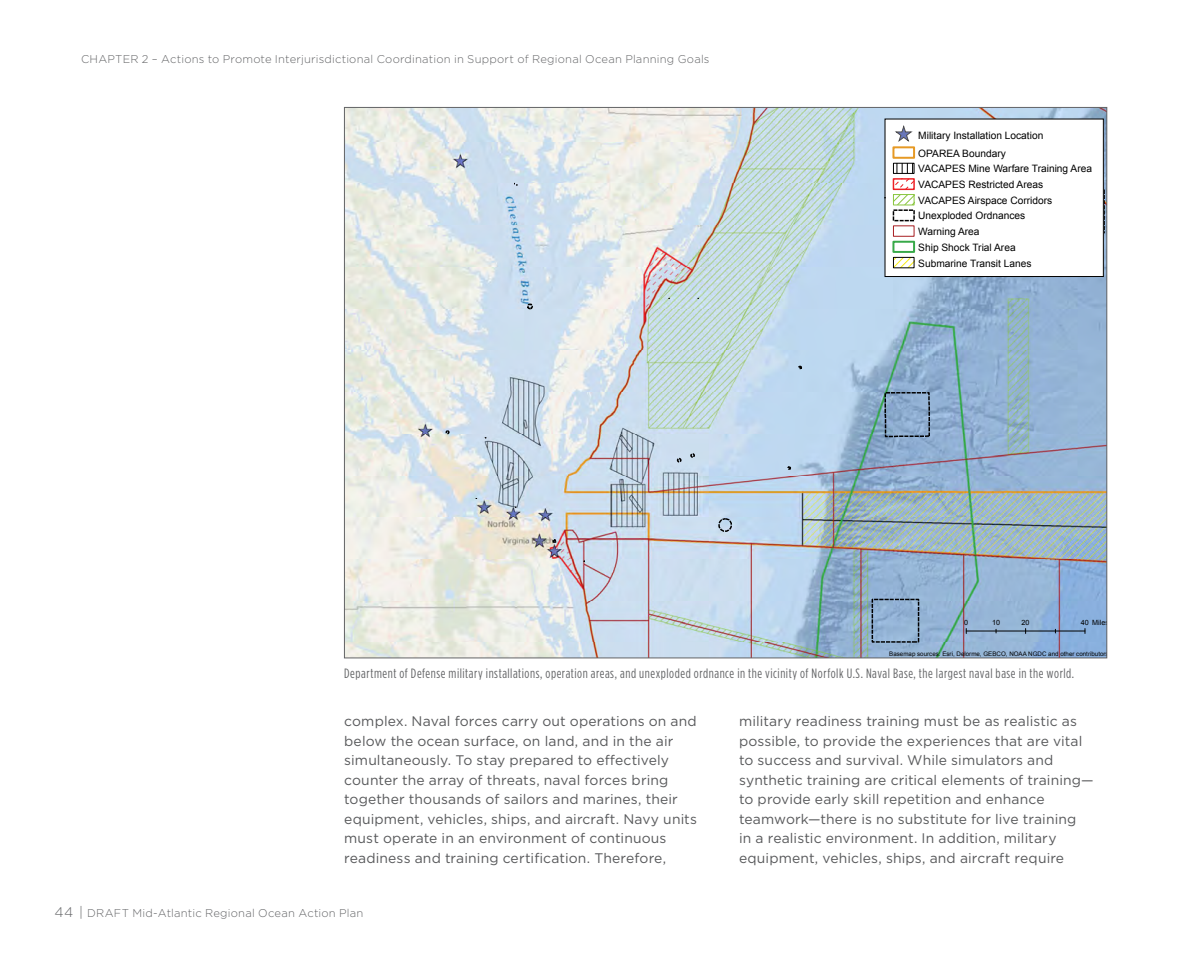
<style>
.page{position:relative;width:1188px;height:972px;background:#fff}
.page>*{position:absolute;margin:0;border:0;box-sizing:border-box;transform-origin:0 0}
.t1{font:13.8px/19.5px "Gotham";letter-spacing:.01em;color:#58595b}
.t2{font:13.5px "Gotham Condensed";letter-spacing:.04em;color:#636466}
.t3{font:300 11.25px "Gotham";letter-spacing:.015em;color:#636466}
.t4{font:10.2px/15.8px "Arial";color:#000}
.t5{font:8.25px "Arial";color:#323232}
.t6{font:7.2px "Arial";color:#000}
.t7{font:6.15px "Arial";color:#000}
.s1{font-size:13.8px}
</style>
<div class="page">
<svg style="left:346px;top:109px;width:759px;height:547px;background:#c1d2dd"></svg>
<hr style="left:966px;top:631px;width:119px;height:1px;background:#000">
<svg style="left:885px;top:119px;width:220px;height:158px"></svg>
<p class="t3" style="left:81px;top:52px;width:630px">CHAPTER 2 – Actions to Promote Interjurisdictional Coordination in Support of Regional Ocean Planning Goals</p>
<p class="t4" style="left:918px;top:127px;width:127px;line-height:17.7px">Military Installation Location<br>OPAREA Boundary</p>
<p class="t4" style="left:918px;top:161px;width:175px">VACAPES Mine Warfare Training Area<br>VACAPES Restricted Areas<br>VACAPES Airspace Corridors<br>Unexploded Ordnances<br>Warning Area<br>Ship Shock Trial Area<br>Submarine Transit Lanes</p>
<p class="t6" style="left:964px;top:618px;width:6px">0</p>
<p class="t6" style="left:992px;top:618px;width:10px">10</p>
<p class="t6" style="left:1022px;top:618px;width:10px">20</p>
<p class="t6" style="left:1081px;top:618px;width:30px">40 Miles</p>
<p class="t7" style="left:889px;top:650px;width:221px">Basemap sources: Esri, Delorme, GEBCO, NOAA NGDC and other contributors</p>
<p class="t2" style="left:344px;top:665px;width:731px">Department of Defense military installations, operation areas, and unexploded ordnance in the vicinity of Norfolk U.S. Naval Base, the largest naval base in the world.</p>
<p class="t5" style="left:727px;top:670px;width:253px">Geographic, DeLorme, HERE, Geonames.org, and other contributors</p>
<p class="t1" style="left:344px;top:711px;width:354px">complex. Naval forces carry out operations on and below the ocean surface, on land, and in the air simultaneously. To stay prepared to effectively counter the array of threats, naval forces bring together thousands of sailors and marines, their equipment, vehicles, ships, and aircraft. Navy units must operate in an environment of continuous readiness and training certification. Therefore,</p>
<p class="t3" style="left:55px;top:905px;width:310px"><span class="s1">44 |</span> DRAFT Mid-Atlantic Regional Ocean Action Plan</p>
<p class="t1" style="left:739px;top:711px;width:356px">military readiness training must be as realistic as possible, to provide the experiences that are vital to success and survival. While simulators and synthetic training are critical elements of training— to provide early skill repetition and enhance teamwork—there is no substitute for live training<br>in a realistic environment. In addition, military equipment, vehicles, ships, and aircraft require</p>
</div>
